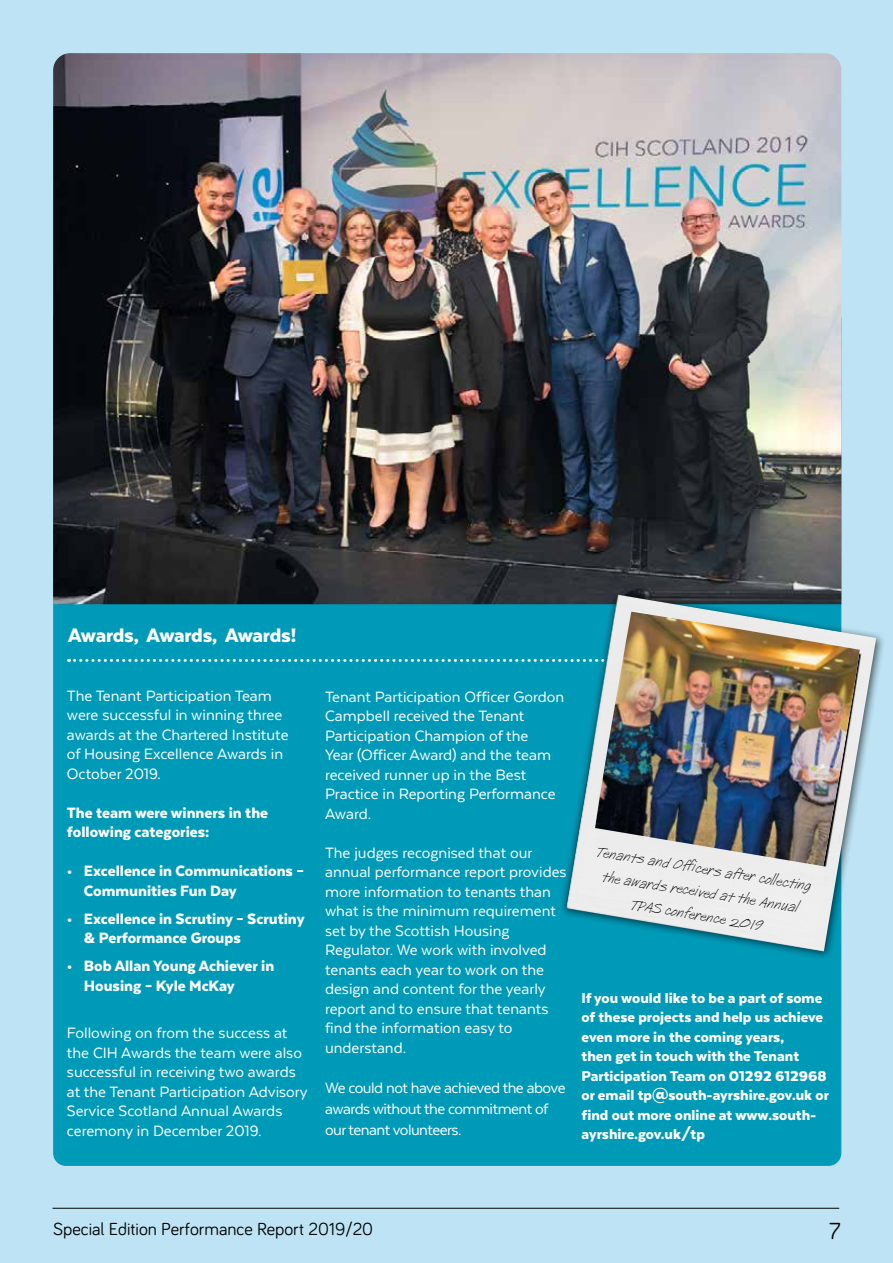
<style>
.page{position:relative;width:893px;height:1263px;background:#bde3f4}
.page>*{position:absolute;margin:0;border:0;box-sizing:border-box;transform-origin:0 0}
.t1{font:24px "Bariol";color:#000}
.t2{font:900 22.5px "Texta";letter-spacing:-.015em;color:#fff}
.t3{font:19.5px/23.4px "Post Note";color:#000;text-align:center}
.t4{font:18px "Bariol";color:#000}
.t5{font:17.25px/19.5px "Texta";color:#fff}
.t6{font:900 17.25px/19.5px "Texta";color:#fff}
.t7{font:17.25px/21px "Texta";letter-spacing:-.03em;color:#fff}
.t8{font:900 16.5px/19.5px "Texta";color:#fff}
</style>
<div class="page">
<hr style="left:53px;top:1208px;width:786px;height:1px;background:#000">
<div style="left:53px;top:306px;width:788px;height:860px;background:#009ab9;border-radius:13px"></div>
<svg style="left:69px;top:659px;width:487px;height:3px"></svg>
<img style="left:53px;top:53px;width:788px;height:551px">
<div style="left:559px;top:589px;width:326px;height:372px;background:#000;opacity:.65"></div>
<img style="left:556px;top:593px;width:320px;height:358px">
<img style="left:594px;top:612px;width:266px;height:259px">
<img style="left:578px;top:827px;width:248px;height:107px">
<p class="t2" style="left:68px;top:624px;width:230px">Awards, Awards, Awards!</p>
<p class="t5" style="left:67px;top:685px;width:223px">The Tenant Participation Team were successful in winning three awards at the Chartered Institute of Housing Excellence Awards in<br>October 2019.</p>
<p class="t6" style="left:67px;top:802px;width:203px">The team were winners in the following categories:</p>
<p class="t6" style="left:84px;top:861px;width:222px;text-indent:-17px">• Excellence in Communications –<br>Communities Fun Day</p>
<p class="t6" style="left:84px;top:908px;width:222px;text-indent:-17px">• Excellence in Scrutiny – Scrutiny &amp; Performance Groups</p>
<p class="t6" style="left:84px;top:956px;width:192px;text-indent:-17px">• Bob Allan Young Achiever in<br>Housing – Kyle McKay</p>
<p class="t5" style="left:67px;top:1023px;width:242px">Following on from the success at the CIH Awards the team were also successful in receiving two awards at the Tenant Participation Advisory<br>Service Scotland Annual Awards ceremony in December 2019.</p>
<p class="t5" style="left:325px;top:687px;width:241px">Tenant Participation Officer Gordon<br>Campbell received the Tenant<br>Participation Champion of the<br>Year (Officer Award) and the team received runner up in the Best<br>Practice in Reporting Performance<br>Award.</p>
<p class="t5" style="left:325px;top:843px;width:243px">The judges recognised that our annual performance report provides more information to tenants than what is the minimum requirement set by the Scottish Housing<br>Regulator. We work with involved tenants each year to work on the design and content for the yearly report and to ensure that tenants find the information easy to understand.</p>
<p class="t7" style="left:325px;top:1077px;width:242px">We could not have achieved the above awards without the commitment of our tenant volunteers.</p>
<p class="t3" style="left:598px;top:840px;width:219px;rotate:9deg">Tenants and Offi cers after collecting the awards received at the Annual<br>TPAS conference 2019</p>
<p class="t8" style="left:582px;top:988px;width:249px">If you would like to be a part of some of these projects and help us achieve even more in the coming years,<br>then get in touch with the Tenant<br>Participation Team on 01292 612968 or email tp@south-ayrshire.gov.uk or find out more online at www.south&shy;ayrshire.gov.uk/tp</p>
<p class="t4" style="left:53px;top:1216px;width:321px">Special Edition Performance Report 2019/20</p>
<h1 class="t1" style="left:829px;top:1215px;width:13px">7</h1>
</div>
